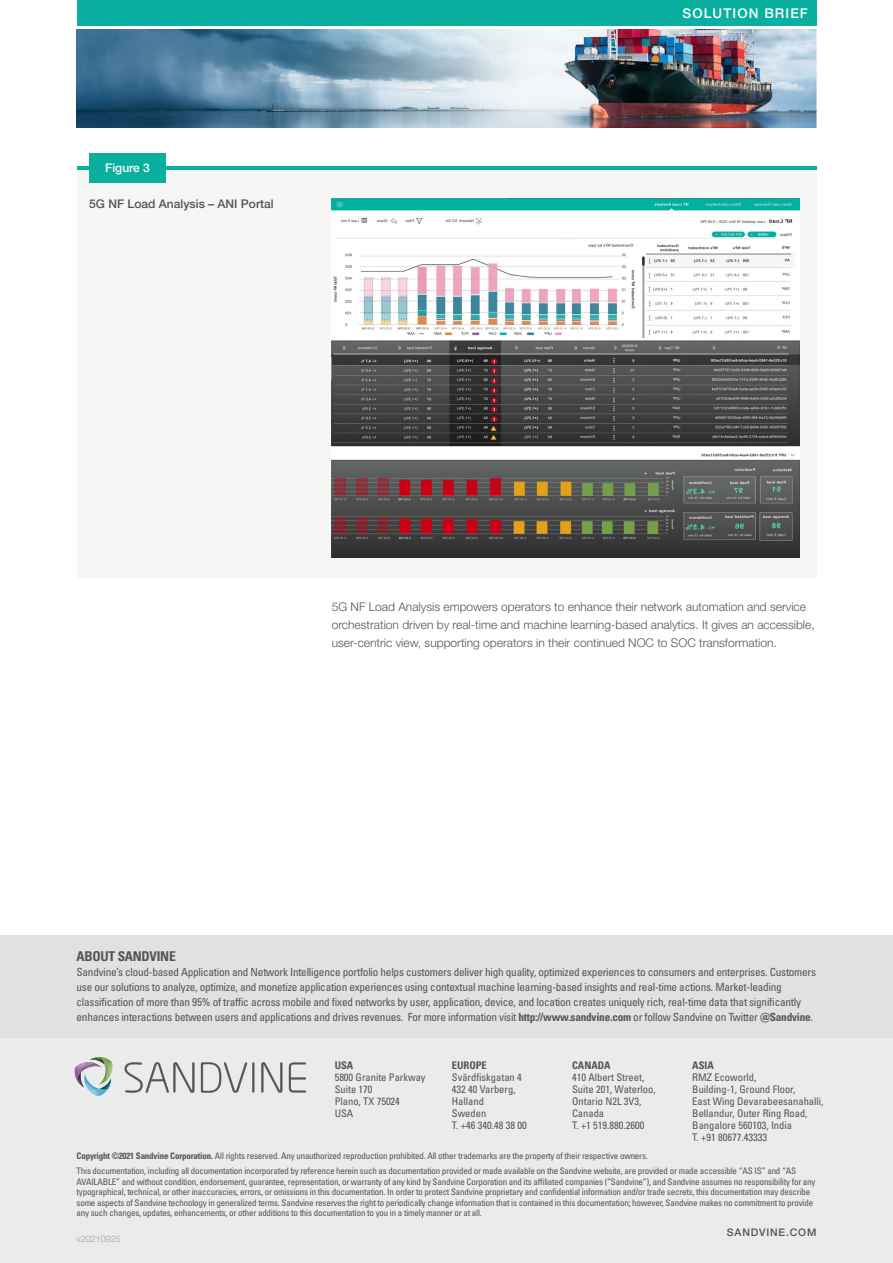
<style>
.page{position:relative;width:893px;height:1263px;background:#fff}
.page>*{position:absolute;margin:0;border:0;box-sizing:border-box;transform-origin:0 0}
.t1{font:500 13.5px "Helvetica Neue LT Pro";letter-spacing:.08em;color:#fff}
.t2{font:700 condensed 13.5px "Univers LT Pro";letter-spacing:-.02em;color:#505657}
.t3{font:300 12px/18px "Helvetica Neue LT Pro";color:#505657}
.t4{font:500 12px "Helvetica Neue LT Pro";color:#505657}
.t5{font:500 12px "Helvetica Neue LT Pro";color:#fff}
.t6{font:condensed 11.25px/15px "Univers LT Pro";letter-spacing:-.02em;color:#505657}
.t7{font:condensed 10.5px/12px "Univers LT Pro";color:#505657}
.t8{font:700 condensed 10.5px "Univers LT Pro";color:#505657}
.t9{font:500 10.5px "Helvetica Neue LT Pro";letter-spacing:.08em;color:#505657}
.t10{font:condensed 9px/10.5px "Univers LT Pro";letter-spacing:-.02em;color:#505657}
.t11{font:300 9px "Helvetica Neue LT Pro";color:#a19f92}
.s1{font-weight:700}
</style>
<div class="page">
<div style="left:77px;top:0;width:739px;height:26px;background:#09b0a0"></div>
<div style="left:77px;top:169px;width:739px;height:408px;background:#f6f6f4"></div>
<hr style="left:77px;top:166px;width:739px;height:3px;background:#09b0a0">
<div style="left:89px;top:153px;width:77px;height:30px;background:#09b0a0"></div>
<img style="left:332px;top:198px;width:467px;height:359px">
<img style="left:77px;top:30px;width:739px;height:98px">
<div style="left:0;top:975px;width:893px;height:288px;background:#ecebec"></div>
<div style="left:0;top:935px;width:893px;height:102px;background:#e2e1e2"></div>
<svg style="left:74px;top:1057px;width:39px;height:39px"></svg>
<img style="left:77px;top:1072px;width:7px;height:15px">
<svg style="left:125px;top:1062px;width:69px;height:31px"></svg>
<svg style="left:201px;top:1062px;width:53px;height:31px"></svg>
<svg style="left:261px;top:1062px;width:21px;height:31px"></svg>
<svg style="left:289px;top:1062px;width:17px;height:30px"></svg>
<h2 class="t5" style="left:105px;top:161px;width:46px">Figure 3</h2>
<h2 class="t4" style="left:89px;top:197px;width:186px">5G NF Load Analysis – ANI Portal</h2>
<h1 class="t1" style="left:683px;top:5px;width:127px">SOLUTION BRIEF</h1>
<p class="t3" style="left:332px;top:598px;width:484px">5G NF Load Analysis empowers operators to enhance their network automation and service orchestration driven by real-time and machine learning-based analytics. It gives an accessible, user-centric view, supporting operators in their continued NOC to SOC transformation.</p>
<h1 class="t2" style="left:77px;top:948px;width:101px">ABOUT SANDVINE</h1>
<p class="t6" style="left:77px;top:965px;width:741px">Sandvine’s cloud-based Application and Network Intelligence portfolio helps customers deliver high quality, optimized experiences to consumers and enterprises. Customers use our solutions to analyze, optimize, and monetize application experiences using contextual machine learning-based insights and real-time actions. Market-leading classification of more than 95% of traffic across mobile and fixed networks by user, application, device, and location creates uniquely rich, real-time data that significantly enhances interactions between users and applications and drives revenues. For more information visit <span class="s1">http://www.sandvine.com</span> or follow Sandvine on Twitter <span class="s1">@Sandvine</span>.</p>
<p class="t8" style="left:335px;top:1059px;width:20px">USA</p>
<p class="t7" style="left:335px;top:1071px;width:92px">5800 Granite Parkway<br>Suite 170<br>Plano, TX 75024<br>USA</p>
<p class="t8" style="left:452px;top:1059px;width:37px">EUROPE</p>
<p class="t7" style="left:452px;top:1071px;width:76px">Svärdfiskgatan 4<br>432 40 Varberg,<br>Halland<br>Sweden<br>T. +46 340.48 38 00</p>
<p class="t8" style="left:572px;top:1059px;width:40px">CANADA</p>
<p class="t7" style="left:572px;top:1071px;width:85px">410 Albert Street,<br>Suite 201, Waterloo,<br>Ontario N2L 3V3,<br>Canada<br>T. +1 519.880.2600</p>
<p class="t8" style="left:692px;top:1059px;width:23px">ASIA</p>
<p class="t7" style="left:692px;top:1071px;width:133px">RMZ Ecoworld,<br>Building-1, Ground Floor,<br>East Wing Devarabeesanahalli,<br>Bellandur, Outer Ring Road,<br>Bangalore 560103, India<br>T. +91 80677.43333</p>
<p class="t10" style="left:77px;top:1149px;width:721px;line-height:14.7px"><span class="s1">Copyright ©2021 Sandvine Corporation.</span> All rights reserved. Any unauthorized reproduction prohibited. All other trademarks are the property of their respective owners.<br>This documentation, including all documentation incorporated by reference herein such as documentation provided or made available on the Sandvine website, are provided or made accessible “AS IS” and “AS</p>
<p class="t10" style="left:77px;top:1176px;width:740px">AVAILABLE” and without condition, endorsement, guarantee, representation, or warranty of any kind by Sandvine Corporation and its affiliated companies (“Sandvine”), and Sandvine assumes no responsibility for any typographical, technical, or other inaccuracies, errors, or omissions in this documentation. In order to protect Sandvine proprietary and confidential information and/or trade secrets, this documentation may describe some aspects of Sandvine technology in generalized terms. Sandvine reserves the right to periodically change information that is contained in this documentation; however, Sandvine makes no commitment to provide any such changes, updates, enhancements, or other additions to this documentation to you in a timely manner or at all.</p>
<p class="t9" style="left:727px;top:1226px;width:91px">SANDVINE.COM</p>
<p class="t11" style="left:77px;top:1233px;width:46px">v20210925</p>
</div>
